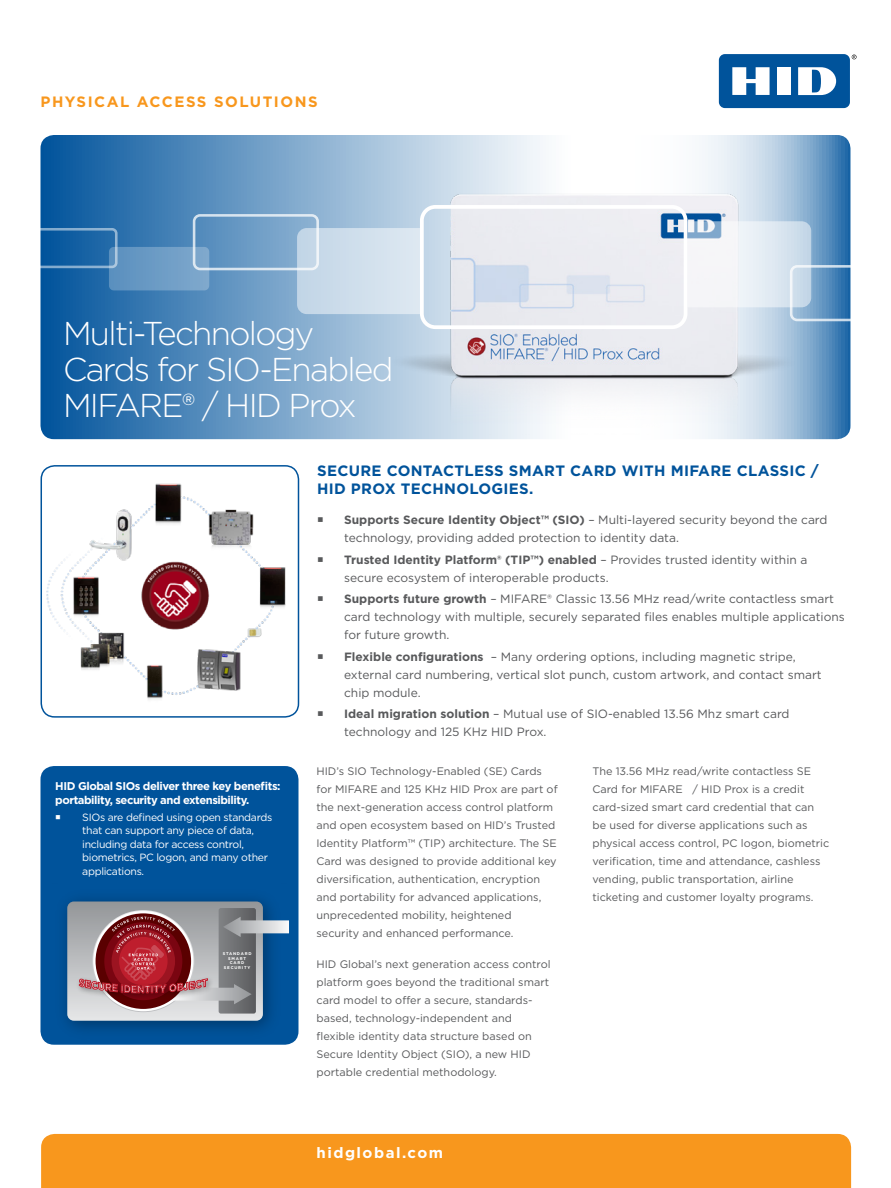
<style>
.page{position:relative;width:891px;height:1188px;background:#fff}
.page>*{position:absolute;margin:0;border:0;box-sizing:border-box;transform-origin:0 0}
.t1{font:300 33px "Gotham";letter-spacing:-.05em;color:#fff}
.t2{font:700 15px/18px "Gotham";letter-spacing:.02em;color:#00539b}
.t3{font:700 15px "Gotham";letter-spacing:.1em;color:#f8971d}
.t4{font:700 15px "Gotham";letter-spacing:.1em;color:#fff}
.t5{font:12px/18px "Gotham";color:#58595b}
.t6{font:700 11.25px/13.5px "Gotham";letter-spacing:-.04em;color:#fff}
.t7{font:10.8px/18px "Gotham";color:#58595b}
.t8{font:10.5px/13.5px "Gotham";letter-spacing:-.03em;color:#fff}
.t9{font:700 4.05px/4.8px "Gotham";letter-spacing:.2em;color:#fff;text-align:center}
.s1{font-weight:700}
</style>
<div class="page">
<svg style="left:852px;top:55px;width:5px;height:4px"></svg>
<div style="left:719px;top:54px;width:131px;height:54px;background:#00539b;border-radius:6px"></div>
<div style="left:777px;top:67px;width:14px;height:28px;background:#fff"></div>
<svg style="left:732px;top:67px;width:38px;height:28px"></svg>
<svg style="left:798px;top:67px;width:38px;height:28px"></svg>
<svg style="left:40px;top:135px;width:810px;height:304px;background:#6d9cc5"></svg>
<div style="left:41px;top:1134px;width:810px;height:54px;background:#f8971d"></div>
<img style="left:46px;top:483px;width:240px;height:217px">
<div style="left:41px;top:465px;width:258px;height:253px;border:2px solid #00539b;border-radius:14px"></div>
<div style="left:40px;top:766px;width:258px;height:279px;background:#00539b;border-radius:14px"></div>
<img style="left:52px;top:898px;width:235px;height:147px">
<svg style="left:67px;top:902px;width:222px;height:119px;background:#947c86"></svg>
<img style="left:381px;top:186px;width:423px;height:254px">
<div style="left:193px;top:214px;width:126px;height:56px;border:3px solid #fff;border-radius:6px"></div>
<svg style="left:109px;top:247px;width:100px;height:43px;background:#6f9dc6"></svg>
<div style="left:28px;top:228px;width:90px;height:40px;border:3px solid #fff;border-radius:4px"></div>
<div style="left:420px;top:205px;width:267px;height:124px;border:4px solid #fff;border-radius:14px"></div>
<svg style="left:297px;top:228px;width:123px;height:86px;background:#cfdeec"></svg>
<svg style="left:687px;top:221px;width:163px;height:100px"></svg>
<p class="t3" style="left:40px;top:92px;width:279px">PHYSICAL ACCESS SOLUTIONS</p>
<p class="t1" style="left:63px;top:312px;width:253px">Multi-Technology</p>
<p class="t1" style="left:63px;top:348px;width:332px">Cards for SIO-Enabled</p>
<p class="t1" style="left:63px;top:384px;width:295px">MIFARE® / HID Prox</p>
<p class="t6" style="left:55px;top:779px;width:227px">HID Global SIOs deliver three key benefits: portability, security and extensibility.</p>
<p class="t8" style="left:82px;top:810px;width:191px">SIOs are defined using open standards that can support any piece of data, including data for access control, biometrics, PC logon, and many other applications.</p>
<p class="t9" style="left:223px;top:951px;width:30px">STANDARD<br>SMART<br>CARD<br>SECURITY</p>
<p class="t2" style="left:317px;top:462px;width:503px">SECURE CONTACTLESS SMART CARD WITH MIFARE CLASSIC /<br>HID PROX TECHNOLOGIES.</p>
<p class="t5" style="left:344px;top:511px;width:485px"><span class="s1">Supports Secure Identity Object™ (SIO)</span> – Multi-layered security beyond the card technology, providing added protection to identity data.</p>
<p class="t5" style="left:344px;top:550px;width:465px"><span class="s1">Trusted Identity Platform® (TIP™) enabled</span> – Provides trusted identity within a secure ecosystem of interoperable products.</p>
<p class="t5" style="left:344px;top:590px;width:502px"><span class="s1">Supports future growth</span> – MIFARE® Classic 13.56 MHz read/write contactless smart card technology with multiple, securely separated files enables multiple applications for future growth.</p>
<p class="t5" style="left:344px;top:647px;width:479px"><span class="s1">Flexible configurations</span> – Many ordering options, including magnetic stripe, external card numbering, vertical slot punch, custom artwork, and contact smart chip module.</p>
<p class="t5" style="left:344px;top:705px;width:447px"><span class="s1">Ideal migration solution</span> – Mutual use of SIO-enabled 13.56 Mhz smart card technology and 125 KHz HID Prox.</p>
<p class="t7" style="left:316px;top:762px;width:243px">HID’s SIO Technology-Enabled (SE) Cards for MIFARE and 125 KHz HID Prox are part of the next-generation access control platform and open ecosystem based on HID’s Trusted Identity Platform™ (TIP) architecture. The SE Card was designed to provide additional key diversification, authentication, encryption and portability for advanced applications, unprecedented mobility, heightened<br>security and enhanced performance.</p>
<p class="t7" style="left:316px;top:955px;width:236px">HID Global’s next generation access control platform goes beyond the traditional smart card model to offer a secure, standards&shy;based, technology-independent and flexible identity data structure based on Secure Identity Object (SIO), a new HID portable credential methodology.</p>
<p class="t4" style="left:316px;top:1142px;width:128px">hidglobal.com</p>
<p class="t7" style="left:592px;top:762px;width:238px">The 13.56 MHz read/write contactless SE Card for MIFARE / HID Prox is a credit card-sized smart card credential that can be used for diverse applications such as physical access control, PC logon, biometric verification, time and attendance, cashless vending, public transportation, airline ticketing and customer loyalty programs.</p>
</div>
